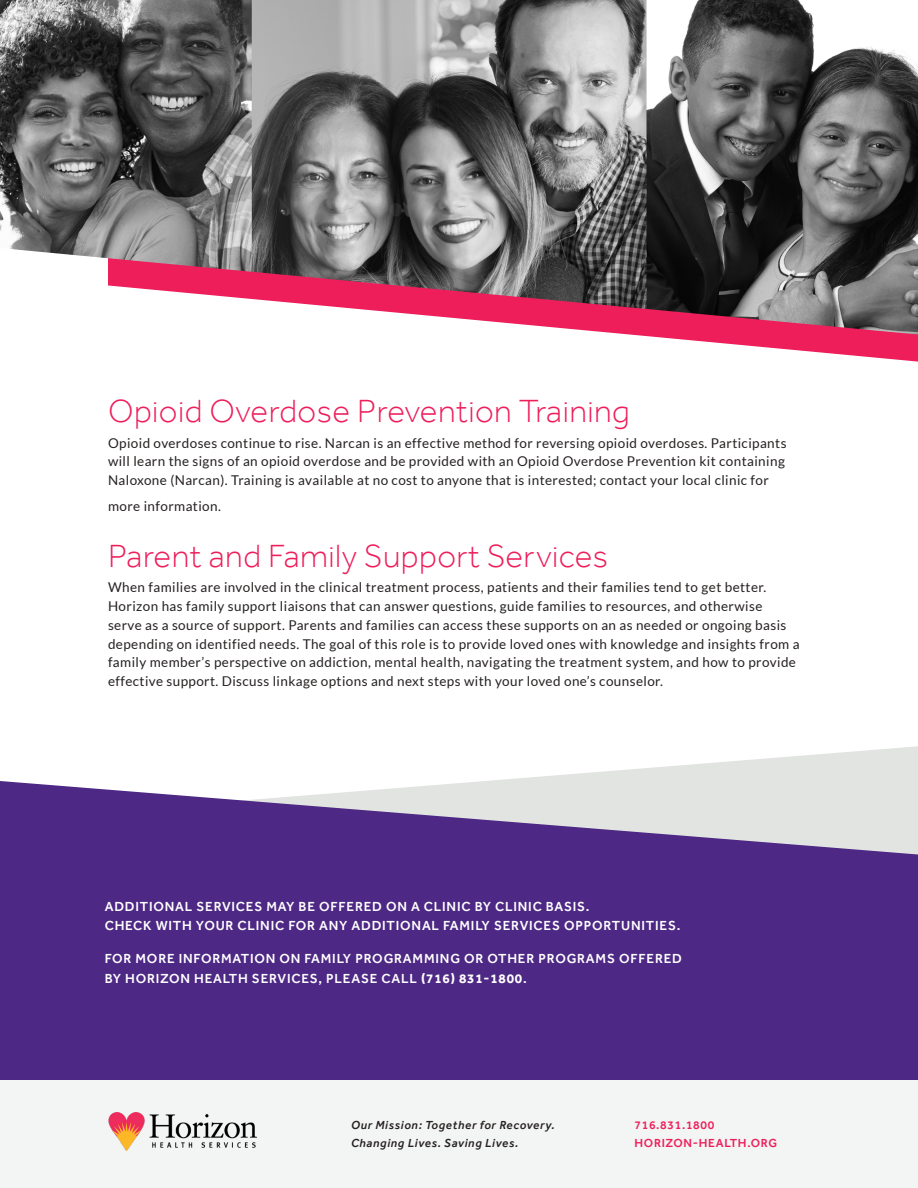
<style>
.page{position:relative;width:918px;height:1188px;background:#fff}
.page>*{position:absolute;margin:0;border:0;box-sizing:border-box;transform-origin:0 0}
.t1{font:300 33px "Effra";letter-spacing:.015em;color:#ee1e5b}
.t2{font:13.5px/18.8px "Lato";letter-spacing:.03em;color:#262121}
.t3{font:500 13.5px/19.5px "Effra";letter-spacing:.06em;color:#fff}
.t4{font:italic 500 12px/18px "Effra";letter-spacing:.06em;color:#262121}
.t5{font:500 12px/18px "Effra";letter-spacing:.06em;color:#ee1e5b}
.s1{font-weight:700}
</style>
<div class="page">
<svg style="left:635px;top:335px;width:283px;height:27px"></svg>
<img style="left:0;top:0;width:918px;height:335px">
<svg style="left:489px;top:746px;width:429px;height:35px"></svg>
<svg style="left:0;top:781px;width:918px;height:299px;background:#5f3e8f"></svg>
<div style="left:0;top:1080px;width:918px;height:108px;background:#f3f5f4"></div>
<img style="left:108px;top:1113px;width:148px;height:38px">
<p class="t1" style="left:108px;top:391px;width:523px">Opioid Overdose Prevention Training</p>
<p class="t2" style="left:108px;top:433px;width:680px">Opioid overdoses continue to rise. Narcan is an effective method for reversing opioid overdoses. Participants will learn the signs of an opioid overdose and be provided with an Opioid Overdose Prevention kit containing<br>Naloxone (Narcan). Training is available at no cost to anyone that is interested; contact your local clinic for</p>
<p class="t2" style="left:108px;top:496px;width:114px">more information.</p>
<p class="t1" style="left:108px;top:536px;width:502px">Parent and Family Support Services</p>
<p class="t2" style="left:108px;top:578px;width:693px">When families are involved in the clinical treatment process, patients and their families tend to get better.<br>Horizon has family support liaisons that can answer questions, guide families to resources, and otherwise<br>serve as a source of support. Parents and families can access these supports on an as needed or ongoing basis depending on identified needs. The goal of this role is to provide loved ones with knowledge and insights from a family member’s perspective on addiction, mental health, navigating the treatment system, and how to provide effective support. Discuss linkage options and next steps with your loved one’s counselor.</p>
<p class="t3" style="left:105px;top:896px;width:577px">ADDITIONAL SERVICES MAY BE OFFERED ON A CLINIC BY CLINIC BASIS.<br>CHECK WITH YOUR CLINIC FOR ANY ADDITIONAL FAMILY SERVICES OPPORTUNITIES.</p>
<p class="t3" style="left:105px;top:949px;width:579px">FOR MORE INFORMATION ON FAMILY PROGRAMMING OR OTHER PROGRAMS OFFERED<br>BY HORIZON HEALTH SERVICES, PLEASE CALL <span class="s1">(716) 831-1800</span>.</p>
<p class="t4" style="left:351px;top:1116px;width:205px">Our Mission: Together for Recovery.<br>Changing Lives. Saving Lives.</p>
<p class="t5" style="left:634px;top:1116px;width:144px">716.831.1800<br>HORIZON-HEALTH.ORG</p>
</div>
